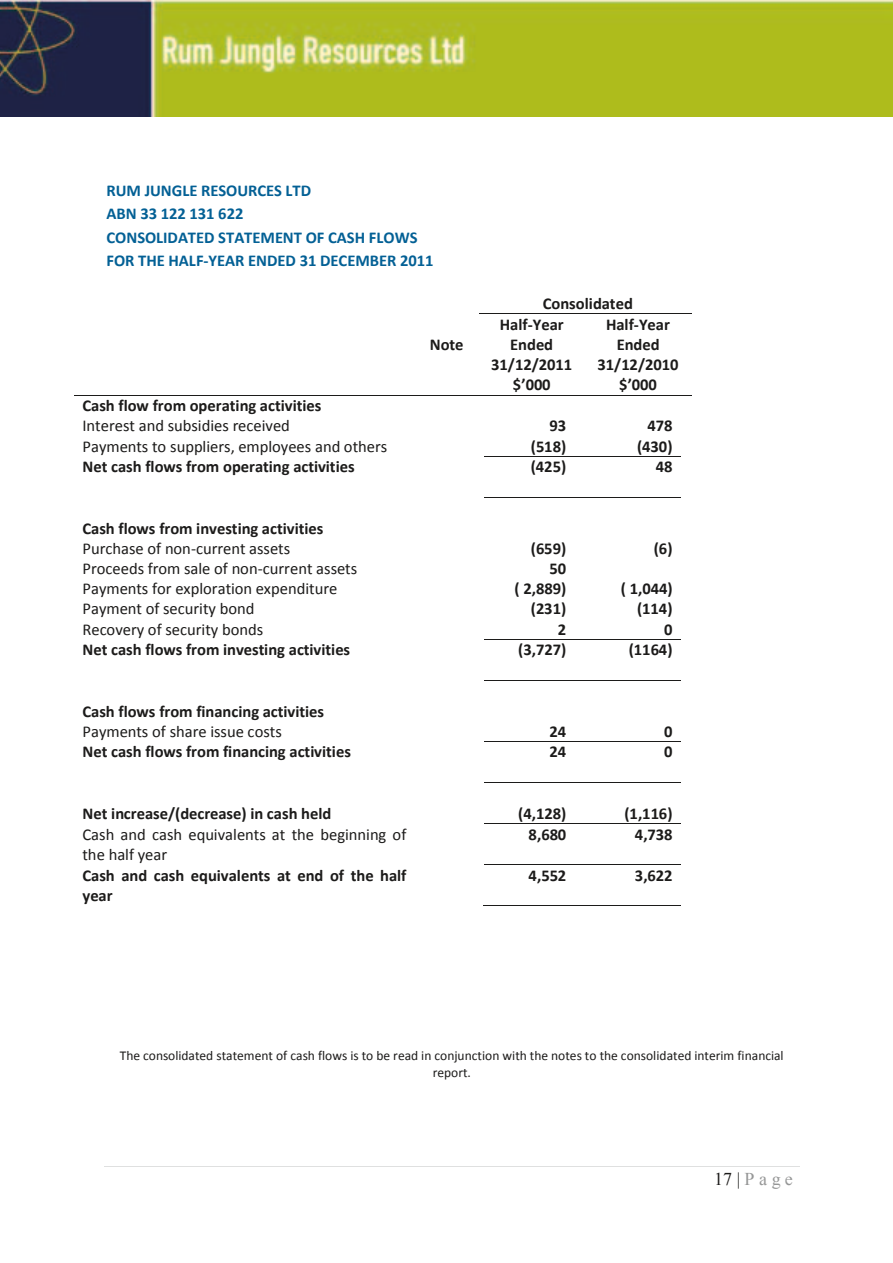
<style>
.page{position:relative;width:893px;height:1263px;background:#fff}
.page>*{position:absolute;margin:0;border:0;box-sizing:border-box;transform-origin:0 0}
.t1{font:18px "Times New Roman";letter-spacing:.245em;color:#969797}
.t2{font:700 16.5px/20.1px "Calibri";letter-spacing:-.005em;color:#1c1b1a;text-align:center}
.t3{font:16.5px/20.2px "Calibri";color:#1c1b1a}
.t4{font:700 16.5px/23.1px "Calibri";color:#036095}
.t5{font:13.5px/16.5px "Calibri";color:#1c1b1a;text-align:center}
.s1{color:#1c1b1a}
</style>
<div class="page">
<img style="left:0;top:0;width:892px;height:117px">
<hr style="left:104px;top:1166px;width:696px;height:1px;background:#dfe0e0">
<hr style="left:485px;top:314px;width:100px;height:1px;background:#1c1b1a">
<hr style="left:586px;top:314px;width:105px;height:1px;background:#1c1b1a">
<hr style="left:74px;top:395px;width:341px;height:1px;background:#1c1b1a">
<hr style="left:416px;top:395px;width:63px;height:1px;background:#1c1b1a">
<hr style="left:485px;top:395px;width:100px;height:1px;background:#1c1b1a">
<hr style="left:586px;top:395px;width:105px;height:1px;background:#1c1b1a">
<hr style="left:484px;top:456px;width:90px;height:1px;background:#1c1b1a">
<hr style="left:575px;top:456px;width:106px;height:1px;background:#1c1b1a">
<hr style="left:484px;top:497px;width:90px;height:1px;background:#1c1b1a">
<hr style="left:575px;top:497px;width:106px;height:1px;background:#1c1b1a">
<hr style="left:484px;top:639px;width:90px;height:1px;background:#1c1b1a">
<hr style="left:575px;top:639px;width:106px;height:1px;background:#1c1b1a">
<hr style="left:484px;top:680px;width:90px;height:1px;background:#1c1b1a">
<hr style="left:575px;top:680px;width:106px;height:1px;background:#1c1b1a">
<hr style="left:484px;top:741px;width:90px;height:1px;background:#1c1b1a">
<hr style="left:575px;top:741px;width:106px;height:1px;background:#1c1b1a">
<hr style="left:484px;top:782px;width:90px;height:1px;background:#1c1b1a">
<hr style="left:575px;top:782px;width:106px;height:1px;background:#1c1b1a">
<hr style="left:484px;top:823px;width:90px;height:1px;background:#1c1b1a">
<hr style="left:575px;top:823px;width:106px;height:1px;background:#1c1b1a">
<hr style="left:484px;top:864px;width:90px;height:1px;background:#1c1b1a">
<hr style="left:575px;top:864px;width:106px;height:1px;background:#1c1b1a">
<hr style="left:483px;top:905px;width:91px;height:1px;background:#1c1b1a">
<hr style="left:574px;top:905px;width:107px;height:1px;background:#1c1b1a">
<p class="t4" style="left:106px;top:179px;width:329px">RUM JUNGLE RESOURCES LTD<br>ABN 33 122 131 622<br>CONSOLIDATED STATEMENT OF CASH FLOWS<br>FOR THE HALF-YEAR ENDED 31 DECEMBER 2011</p>
<p class="t2" style="left:430px;top:335px;width:35px">Note</p>
<p class="t2" style="left:543px;top:294px;width:92px">Consolidated</p>
<p class="t2" style="left:491px;top:314px;width:83px">Half-Year<br>Ended<br>31/12/2011</p>
<p class="t2" style="left:597px;top:314px;width:83px">Half-Year<br>Ended<br>31/12/2010</p>
<p class="t2" style="left:513px;top:375px;width:39px">$’000</p>
<p class="t2" style="left:619px;top:375px;width:39px">$’000</p>
<p class="t2" style="left:82px;top:396px;width:240px">Cash flow from operating activities</p>
<p class="t3" style="left:82px;top:416px;width:209px">Interest and subsidies received</p>
<p class="t2" style="left:549px;top:416px;width:18px">93</p>
<p class="t2" style="left:647px;top:416px;width:27px">478</p>
<p class="t3" style="left:82px;top:436px;width:306px">Payments to suppliers, employees and others</p>
<p class="t2" style="left:531px;top:436px;width:37px">(518)</p>
<p class="t2" style="left:637px;top:436px;width:37px">(430)</p>
<p class="t2" style="left:82px;top:457px;width:274px">Net cash flows from operating activities</p>
<p class="t2" style="left:531px;top:457px;width:37px">(425)</p>
<p class="t2" style="left:656px;top:457px;width:18px">48</p>
<p class="t2" style="left:82px;top:518px;width:242px">Cash flows from investing activities</p>
<p class="t3" style="left:82px;top:538px;width:209px">Purchase of non-current assets</p>
<p class="t2" style="left:531px;top:538px;width:37px">(659)</p>
<p class="t2" style="left:654px;top:538px;width:20px">(6)</p>
<p class="t3" style="left:82px;top:558px;width:276px">Proceeds from sale of non-current assets</p>
<p class="t2" style="left:549px;top:558px;width:18px">50</p>
<p class="t3" style="left:82px;top:579px;width:256px">Payments for exploration expenditure</p>
<p class="t2" style="left:515px;top:579px;width:53px">( 2,889)</p>
<p class="t2" style="left:621px;top:579px;width:53px">( 1,044)</p>
<p class="t3" style="left:82px;top:599px;width:174px">Payment of security bond</p>
<p class="t2" style="left:531px;top:599px;width:37px">(231)</p>
<p class="t2" style="left:637px;top:599px;width:37px">(114)</p>
<p class="t3" style="left:82px;top:619px;width:182px">Recovery of security bonds</p>
<p class="t2" style="left:558px;top:619px;width:10px">2</p>
<p class="t2" style="left:664px;top:619px;width:10px">0</p>
<p class="t2" style="left:82px;top:640px;width:269px">Net cash flows from investing activities</p>
<p class="t2" style="left:518px;top:640px;width:50px">(3,727)</p>
<p class="t2" style="left:629px;top:640px;width:45px">(1164)</p>
<p class="t2" style="left:82px;top:701px;width:243px">Cash flows from financing activities</p>
<p class="t3" style="left:82px;top:721px;width:201px">Payments of share issue costs</p>
<p class="t2" style="left:549px;top:721px;width:18px">24</p>
<p class="t2" style="left:664px;top:721px;width:10px">0</p>
<p class="t2" style="left:82px;top:742px;width:270px">Net cash flows from financing activities</p>
<p class="t2" style="left:549px;top:742px;width:18px">24</p>
<p class="t2" style="left:664px;top:742px;width:10px">0</p>
<p class="t2" style="left:82px;top:803px;width:250px">Net increase/(decrease) in cash held</p>
<p class="t2" style="left:518px;top:803px;width:50px">(4,128)</p>
<p class="t2" style="left:624px;top:803px;width:50px">(1,116)</p>
<p class="t3" style="left:82px;top:824px;width:326px">Cash and cash equivalents at the beginning of the half year</p>
<p class="t2" style="left:529px;top:824px;width:39px">8,680</p>
<p class="t2" style="left:635px;top:824px;width:39px">4,738</p>
<p class="t2" style="left:82px;top:865px;width:325px;text-align:left">Cash and cash equivalents at end of the half year</p>
<p class="t2" style="left:529px;top:865px;width:39px">4,552</p>
<p class="t2" style="left:635px;top:865px;width:39px">3,622</p>
<p class="t5" style="left:120px;top:1048px;width:665px">The consolidated statement of cash flows is to be read in conjunction with the notes to the consolidated interim financial report.</p>
<p class="t1" style="left:714px;top:1167px;width:80px"><span class="s1">17|</span> Page</p>
</div>
